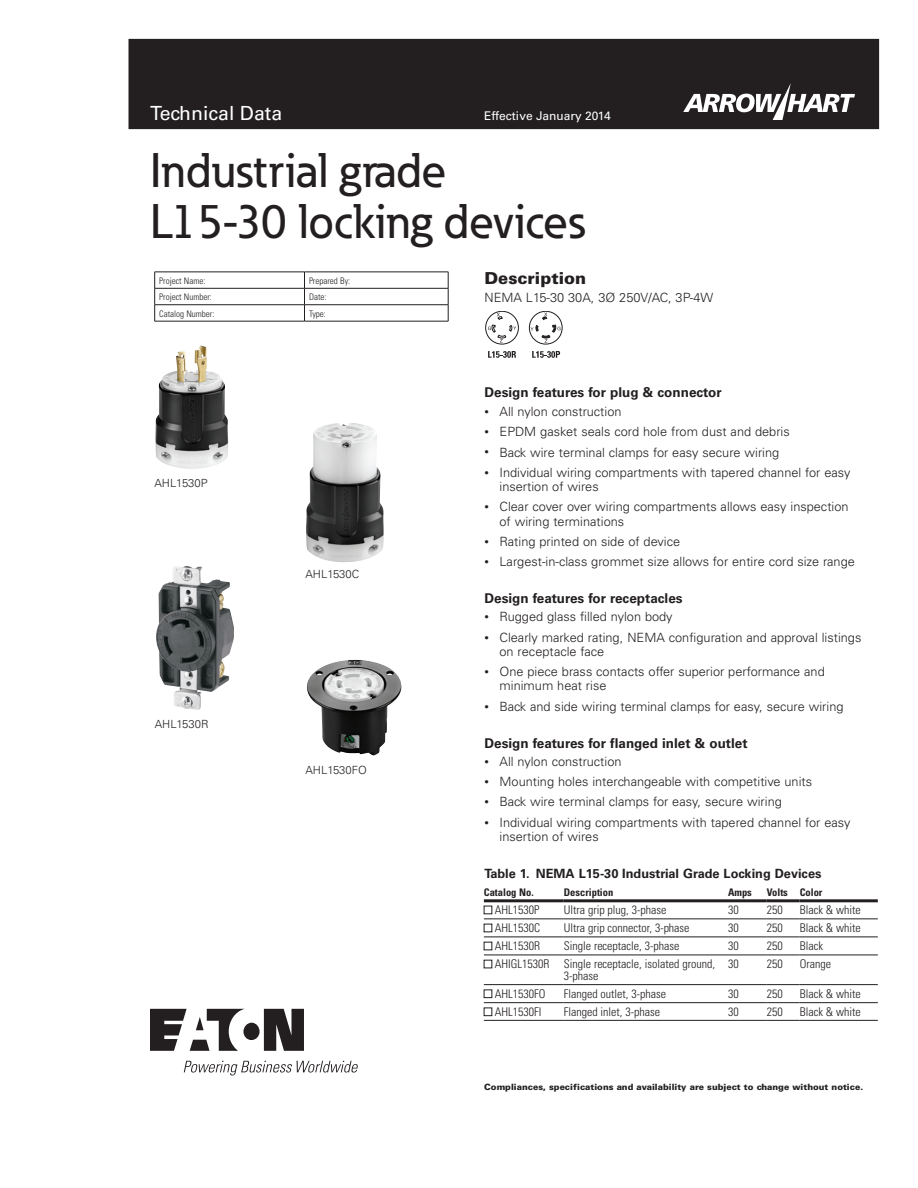
<style>
.page{position:relative;width:918px;height:1188px;background:#fff}
.page>*{position:absolute;margin:0;border:0;box-sizing:border-box;transform-origin:0 0}
.t1{font:500 48px/51px "Eaton";color:#231f20}
.t2{font:19.5px "Univers LT Std";color:#fff}
.t3{font:900 16.5px "Univers LT Std";color:#231f20}
.t4{font:700 13.5px "Univers LT Std";color:#231f20}
.t5{font:300 12.75px/14.2px "Univers LT Std";color:#231f20}
.t6{font:700 12.75px "Univers LT Std";color:#231f20}
.t7{font:300 condensed 12px/12px "Univers LT Std";color:#231f20}
.t8{font:12px "Univers LT Std";color:#fff}
.t9{font:300 11.25px "Univers LT Std";color:#231f20}
.t10{font:700 condensed 10.5px "Univers LT Std";color:#231f20}
.t11{font:300 condensed 9px "Univers LT Std";color:#231f20}
.t12{font:900 8.7px "Univers LT Std";color:#231f20}
.s1{font-size:9px}
</style>
<div class="page">
<div style="left:129px;top:39px;width:750px;height:90px;background:#231f20"></div>
<img style="left:155px;top:346px;width:73px;height:123px">
<img style="left:156px;top:566px;width:78px;height:144px">
<img style="left:306px;top:660px;width:96px;height:96px">
<svg style="left:683px;top:83px;width:172px;height:37px"></svg>
<hr style="left:154px;top:272px;width:150px;height:1px;background:#231f20">
<hr style="left:304px;top:272px;width:144px;height:1px;background:#231f20">
<hr style="left:154px;top:288px;width:150px;height:1px;background:#231f20">
<hr style="left:304px;top:288px;width:144px;height:1px;background:#231f20">
<hr style="left:154px;top:304px;width:150px;height:1px;background:#231f20">
<svg style="left:154px;top:272px;width:1px;height:49px"></svg>
<hr style="left:304px;top:304px;width:144px;height:1px;background:#231f20">
<svg style="left:304px;top:273px;width:1px;height:48px"></svg>
<svg style="left:448px;top:272px;width:1px;height:49px"></svg>
<hr style="left:154px;top:321px;width:150px;height:1px;background:#231f20">
<hr style="left:304px;top:321px;width:144px;height:1px;background:#231f20">
<svg style="left:485px;top:311px;width:34px;height:33px"></svg>
<svg style="left:488px;top:351px;width:28px;height:7px"></svg>
<div style="left:529px;top:311px;width:33px;height:33px;border:1px solid #231f20;border-radius:50%"></div>
<svg style="left:530px;top:313px;width:31px;height:30px"></svg>
<svg style="left:532px;top:351px;width:28px;height:7px"></svg>
<hr style="left:484px;top:919px;width:80px;height:1px;background:#231f20">
<hr style="left:564px;top:919px;width:164px;height:1px;background:#231f20">
<hr style="left:728px;top:919px;width:39px;height:1px;background:#231f20">
<hr style="left:767px;top:919px;width:33px;height:1px;background:#231f20">
<hr style="left:800px;top:919px;width:78px;height:1px;background:#231f20">
<hr style="left:484px;top:937px;width:80px;height:1px;background:#231f20">
<hr style="left:564px;top:937px;width:164px;height:1px;background:#231f20">
<hr style="left:728px;top:937px;width:39px;height:1px;background:#231f20">
<hr style="left:767px;top:937px;width:33px;height:1px;background:#231f20">
<hr style="left:800px;top:937px;width:78px;height:1px;background:#231f20">
<hr style="left:484px;top:955px;width:80px;height:1px;background:#231f20">
<hr style="left:564px;top:955px;width:164px;height:1px;background:#231f20">
<hr style="left:728px;top:955px;width:39px;height:1px;background:#231f20">
<hr style="left:767px;top:955px;width:33px;height:1px;background:#231f20">
<hr style="left:800px;top:955px;width:78px;height:1px;background:#231f20">
<hr style="left:484px;top:984px;width:80px;height:1px;background:#231f20">
<hr style="left:564px;top:984px;width:164px;height:1px;background:#231f20">
<hr style="left:728px;top:984px;width:39px;height:1px;background:#231f20">
<hr style="left:767px;top:984px;width:33px;height:1px;background:#231f20">
<hr style="left:800px;top:984px;width:78px;height:1px;background:#231f20">
<hr style="left:484px;top:1002px;width:80px;height:1px;background:#231f20">
<hr style="left:564px;top:1002px;width:164px;height:1px;background:#231f20">
<hr style="left:728px;top:1002px;width:39px;height:1px;background:#231f20">
<hr style="left:767px;top:1002px;width:33px;height:1px;background:#231f20">
<hr style="left:800px;top:1002px;width:78px;height:1px;background:#231f20">
<hr style="left:484px;top:1020px;width:80px;height:1px;background:#231f20">
<hr style="left:564px;top:1020px;width:164px;height:1px;background:#231f20">
<hr style="left:728px;top:1020px;width:39px;height:1px;background:#231f20">
<hr style="left:767px;top:1020px;width:33px;height:1px;background:#231f20">
<hr style="left:800px;top:1020px;width:78px;height:1px;background:#231f20">
<hr style="left:484px;top:899px;width:80px;height:3px;background:#231f20">
<hr style="left:564px;top:899px;width:164px;height:3px;background:#231f20">
<hr style="left:728px;top:899px;width:39px;height:3px;background:#231f20">
<hr style="left:767px;top:899px;width:33px;height:3px;background:#231f20">
<hr style="left:800px;top:899px;width:78px;height:3px;background:#231f20">
<div style="left:484px;top:990px;width:8px;height:8px;border:1px solid #231f20"></div>
<div style="left:484px;top:1008px;width:8px;height:8px;border:1px solid #231f20"></div>
<img style="left:306px;top:423px;width:78px;height:140px">
<svg style="left:150px;top:1009px;width:154px;height:42px"></svg>
<svg style="left:184px;top:1061px;width:174px;height:15px"></svg>
<h2 class="t2" style="left:150px;top:102px;width:134px">Technical Data</h2>
<p class="t8" style="left:484px;top:109px;width:128px">Effective January 2014</p>
<h1 class="t1" style="left:150px;top:144px;width:437px">Industrial grade<br>L15-30 locking devices</h1>
<p class="t11" style="left:159px;top:275px;width:48px">Project Name:</p>
<p class="t11" style="left:309px;top:275px;width:43px">Prepared By:</p>
<p class="t11" style="left:159px;top:292px;width:54px">Project Number:</p>
<p class="t11" style="left:309px;top:292px;width:19px">Date:</p>
<p class="t11" style="left:159px;top:308px;width:57px">Catalog Number:</p>
<p class="t11" style="left:309px;top:308px;width:18px">Type:</p>
<p class="t9" style="left:154px;top:476px;width:55px">AHL1530P</p>
<p class="t9" style="left:155px;top:717px;width:55px">AHL1530R</p>
<p class="t9" style="left:305px;top:568px;width:55px">AHL1530C</p>
<p class="t9" style="left:305px;top:763px;width:63px">AHL1530FO</p>
<p class="t3" style="left:485px;top:268px;width:103px">Description</p>
<p class="t5" style="left:485px;top:291px;width:230px">NEMA L15-30 30A, 3Ø 250V/AC, 3P-4W</p>
<p class="t4" style="left:485px;top:385px;width:239px">Design features for plug &amp; connector</p>
<p class="t5" style="left:485px;top:404px;width:139px"><span class="s1">•</span> All nylon construction</p>
<p class="t5" style="left:485px;top:425px;width:307px"><span class="s1">•</span> EPDM gasket seals cord hole from dust and debris</p>
<p class="t5" style="left:485px;top:445px;width:296px"><span class="s1">•</span> Back wire terminal clamps for easy secure wiring</p>
<p class="t5" style="left:500px;top:465px;width:353px;text-indent:-15px"><span class="s1">•</span> Individual wiring compartments with tapered channel for easy insertion of wires</p>
<p class="t5" style="left:500px;top:500px;width:351px;text-indent:-15px"><span class="s1">•</span> Clear cover over wiring compartments allows easy inspection of wiring terminations</p>
<p class="t5" style="left:485px;top:534px;width:197px"><span class="s1">•</span> Rating printed on side of device</p>
<p class="t5" style="left:485px;top:554px;width:372px"><span class="s1">•</span> Largest-in-class grommet size allows for entire cord size range</p>
<p class="t4" style="left:485px;top:590px;width:200px">Design features for receptacles</p>
<p class="t5" style="left:485px;top:610px;width:190px"><span class="s1">•</span> Rugged glass filled nylon body</p>
<p class="t5" style="left:500px;top:630px;width:363px;text-indent:-15px"><span class="s1">•</span> Clearly marked rating, NEMA configuration and approval listings on receptacle face</p>
<p class="t5" style="left:500px;top:665px;width:327px;text-indent:-15px"><span class="s1">•</span> One piece brass contacts offer superior performance and minimum heat rise</p>
<p class="t5" style="left:485px;top:699px;width:361px"><span class="s1">•</span> Back and side wiring terminal clamps for easy, secure wiring</p>
<p class="t4" style="left:485px;top:735px;width:265px">Design features for flanged inlet &amp; outlet</p>
<p class="t5" style="left:485px;top:754px;width:139px"><span class="s1">•</span> All nylon construction</p>
<p class="t5" style="left:485px;top:775px;width:329px"><span class="s1">•</span> Mounting holes interchangeable with competitive units</p>
<p class="t5" style="left:485px;top:795px;width:299px"><span class="s1">•</span> Back wire terminal clamps for easy, secure wiring</p>
<p class="t5" style="left:500px;top:815px;width:353px;text-indent:-15px"><span class="s1">•</span> Individual wiring compartments with tapered channel for easy insertion of wires</p>
<p class="t6" style="left:485px;top:866px;width:338px">Table 1. NEMA L15-30 Industrial Grade Locking Devices</p>
<p class="t10" style="left:484px;top:886px;width:51px">Catalog No.</p>
<p class="t10" style="left:564px;top:886px;width:51px">Description</p>
<p class="t10" style="left:728px;top:886px;width:25px">Amps</p>
<p class="t10" style="left:767px;top:886px;width:57px">Volts Color</p>
<p class="t7" style="left:495px;top:904px;width:46px">AHL1530P</p>
<p class="t7" style="left:564px;top:904px;width:104px">Ultra grip plug, 3-phase</p>
<p class="t7" style="left:728px;top:904px;width:12px">30</p>
<p class="t7" style="left:767px;top:904px;width:17px">250</p>
<p class="t7" style="left:800px;top:904px;width:63px">Black &amp; white</p>
<p class="t7" style="left:495px;top:922px;width:47px">AHL1530C</p>
<p class="t7" style="left:564px;top:922px;width:127px">Ultra grip connector, 3-phase</p>
<p class="t7" style="left:728px;top:922px;width:12px">30</p>
<p class="t7" style="left:767px;top:922px;width:17px">250</p>
<p class="t7" style="left:800px;top:922px;width:63px">Black &amp; white</p>
<p class="t7" style="left:495px;top:940px;width:47px">AHL1530R</p>
<p class="t7" style="left:564px;top:940px;width:117px">Single receptacle, 3-phase</p>
<p class="t7" style="left:728px;top:940px;width:12px">30</p>
<p class="t7" style="left:767px;top:940px;width:17px">250</p>
<p class="t7" style="left:800px;top:940px;width:25px">Black</p>
<p class="t7" style="left:564px;top:958px;width:153px;text-indent:-69px">AHIGL1530R Single receptacle, isolated ground,<br>3-phase</p>
<p class="t7" style="left:728px;top:958px;width:12px">30</p>
<p class="t7" style="left:767px;top:958px;width:17px">250</p>
<p class="t7" style="left:800px;top:958px;width:33px">Orange</p>
<p class="t7" style="left:495px;top:988px;width:52px">AHL1530FO</p>
<p class="t7" style="left:564px;top:988px;width:104px">Flanged outlet, 3-phase</p>
<p class="t7" style="left:728px;top:988px;width:12px">30</p>
<p class="t7" style="left:767px;top:988px;width:17px">250</p>
<p class="t7" style="left:800px;top:988px;width:63px">Black &amp; white</p>
<p class="t7" style="left:495px;top:1006px;width:48px">AHL1530FI</p>
<p class="t7" style="left:564px;top:1006px;width:98px">Flanged inlet, 3-phase</p>
<p class="t7" style="left:728px;top:1006px;width:12px">30</p>
<p class="t7" style="left:767px;top:1006px;width:17px">250</p>
<p class="t7" style="left:800px;top:1006px;width:63px">Black &amp; white</p>
<p class="t12" style="left:484px;top:1081px;width:381px">Compliances, specifications and availability are subject to change without notice.</p>
</div>
